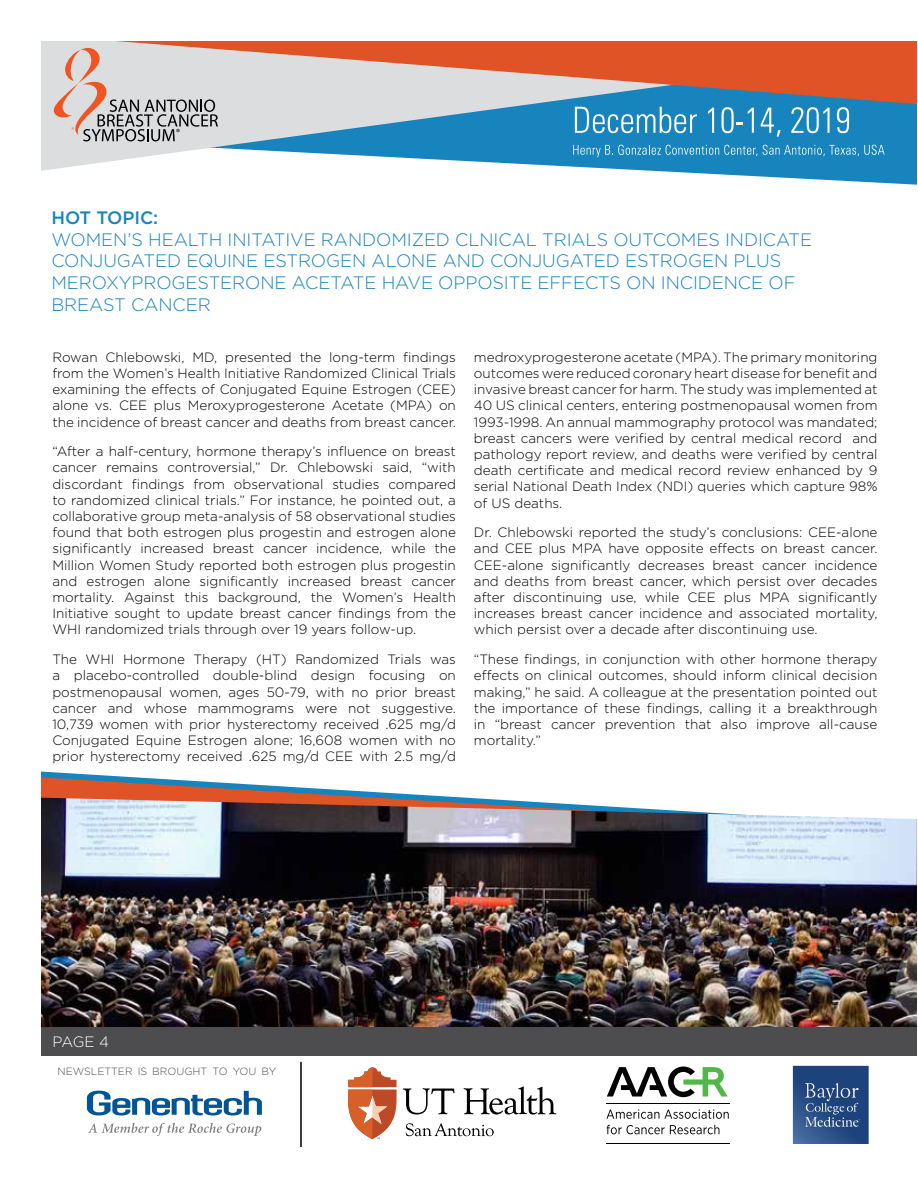
<style>
.page{position:relative;width:918px;height:1188px;background:#fff}
.page>*{position:absolute;margin:0;border:0;box-sizing:border-box;transform-origin:0 0}
.t1{font:300 18px/21.6px "Gotham";letter-spacing:-.005em;color:#1884be}
.t2{font:500 18px "Gotham";letter-spacing:-.005em;color:#1884be}
.t3{font:300 15px "Gotham";color:#fff}
.t4{font:300 13.5px/16.2px "Gotham";color:#000;text-align:justify}
.t5{font:300 10.5px "Gotham";color:#4d4d4f}
</style>
<div class="page">
<svg style="left:41px;top:775px;width:413px;height:22px"></svg>
<img style="left:41px;top:797px;width:853px;height:231px">
<svg style="left:793px;top:1066px;width:76px;height:78px"></svg>
<svg style="left:607px;top:1109px;width:122px;height:10px"></svg>
<svg style="left:607px;top:1125px;width:112px;height:9px"></svg>
<hr style="left:606px;top:1144px;width:124px;height:1px;background:#000">
<svg style="left:607px;top:1067px;width:121px;height:30px"></svg>
<hr style="left:606px;top:1104px;width:124px;height:1px;background:#000">
<svg style="left:403px;top:1088px;width:51px;height:27px"></svg>
<svg style="left:464px;top:1086px;width:92px;height:29px"></svg>
<svg style="left:406px;top:1123px;width:88px;height:13px"></svg>
<svg style="left:348px;top:1067px;width:49px;height:72px"></svg>
<svg style="left:87px;top:1091px;width:175px;height:25px"></svg>
<svg style="left:88px;top:1123px;width:173px;height:13px"></svg>
<hr style="left:300px;top:1062px;width:2px;height:87px;background:#000">
<div style="left:0;top:1028px;width:918px;height:28px;background:#4d4d4f"></div>
<svg style="left:753px;top:176px;width:164px;height:9px"></svg>
<svg style="left:41px;top:124px;width:876px;height:52px;fill:#1884be"></svg>
<svg style="left:41px;top:41px;width:876px;height:83px"></svg>
<svg style="left:575px;top:107px;width:122px;height:26px"></svg>
<svg style="left:708px;top:108px;width:6px;height:25px"></svg>
<svg style="left:722px;top:107px;width:32px;height:26px"></svg>
<svg style="left:761px;top:108px;width:20px;height:29px"></svg>
<svg style="left:791px;top:107px;width:39px;height:26px"></svg>
<svg style="left:837px;top:107px;width:12px;height:26px"></svg>
<svg style="left:573px;top:145px;width:312px;height:12px"></svg>
<svg style="left:49px;top:46px;width:169px;height:95px"></svg>
<img style="left:894px;top:818px;width:23px;height:210px">
<div style="left:0;top:0;width:40px;height:1188px;background:#fff"></div>
<hr style="left:917px;top:0;width:1px;height:1188px;background:#fff">
<h1 class="t2" style="left:51px;top:206px;width:108px">HOT TOPIC:</h1>
<h1 class="t1" style="left:51px;top:228px;width:762px">WOMEN’S HEALTH INITATIVE RANDOMIZED CLNICAL TRIALS OUTCOMES INDICATE CONJUGATED EQUINE ESTROGEN ALONE AND CONJUGATED ESTROGEN PLUS MEROXYPROGESTERONE ACETATE HAVE OPPOSITE EFFECTS ON INCIDENCE OF BREAST CANCER</h1>
<p class="t4" style="left:52px;top:349px;width:405px">Rowan Chlebowski, MD, presented the long-term findings from the Women’s Health Initiative Randomized Clinical Trials examining the effects of Conjugated Equine Estrogen (CEE) alone vs. CEE plus Meroxyprogesterone Acetate (MPA) on the incidence of breast cancer and deaths from breast cancer.</p>
<p class="t4" style="left:52px;top:443px;width:405px">“After a half-century, hormone therapy’s influence on breast cancer remains controversial,” Dr. Chlebowski said, “with discordant findings from observational studies compared to randomized clinical trials.” For instance, he pointed out, a collaborative group meta-analysis of 58 observational studies found that both estrogen plus progestin and estrogen alone significantly increased breast cancer incidence, while the Million Women Study reported both estrogen plus progestin and estrogen alone significantly increased breast cancer mortality. Against this background, the Women’s Health Initiative sought to update breast cancer findings from the WHI randomized trials through over 19 years follow-up.</p>
<p class="t4" style="left:52px;top:651px;width:405px">The WHI Hormone Therapy (HT) Randomized Trials was a placebo-controlled double-blind design focusing on postmenopausal women, ages 50-79, with no prior breast cancer and whose mammograms were not suggestive.<br>10,739 women with prior hysterectomy received .625 mg/d Conjugated Equine Estrogen alone; 16,608 women with no prior hysterectomy received .625 mg/d CEE with 2.5 mg/d</p>
<p class="t4" style="left:474px;top:349px;width:405px">medroxyprogesterone acetate (MPA). The primary monitoring outcomes were reduced coronary heart disease for benefit and invasive breast cancer for harm. The study was implemented at 40 US clinical centers, entering postmenopausal women from 1993-1998. An annual mammography protocol was mandated; breast cancers were verified by central medical record and pathology report review, and deaths were verified by central death certificate and medical record review enhanced by 9 serial National Death Index (NDI) queries which capture 98% of US deaths.</p>
<p class="t4" style="left:474px;top:524px;width:405px">Dr. Chlebowski reported the study’s conclusions: CEE-alone and CEE plus MPA have opposite effects on breast cancer.<br>CEE-alone significantly decreases breast cancer incidence and deaths from breast cancer, which persist over decades after discontinuing use, while CEE plus MPA significantly increases breast cancer incidence and associated mortality, which persist over a decade after discontinuing use.</p>
<p class="t4" style="left:474px;top:651px;width:405px">“These findings, in conjunction with other hormone therapy effects on clinical outcomes, should inform clinical decision making,” he said. A colleague at the presentation pointed out the importance of these findings, calling it a breakthrough in “breast cancer prevention that also improve all-cause mortality.”</p>
<p class="t3" style="left:52px;top:1032px;width:58px">PAGE 4</p>
<p class="t5" style="left:57px;top:1065px;width:220px">NEWSLETTER IS BROUGHT TO YOU BY</p>
</div>
